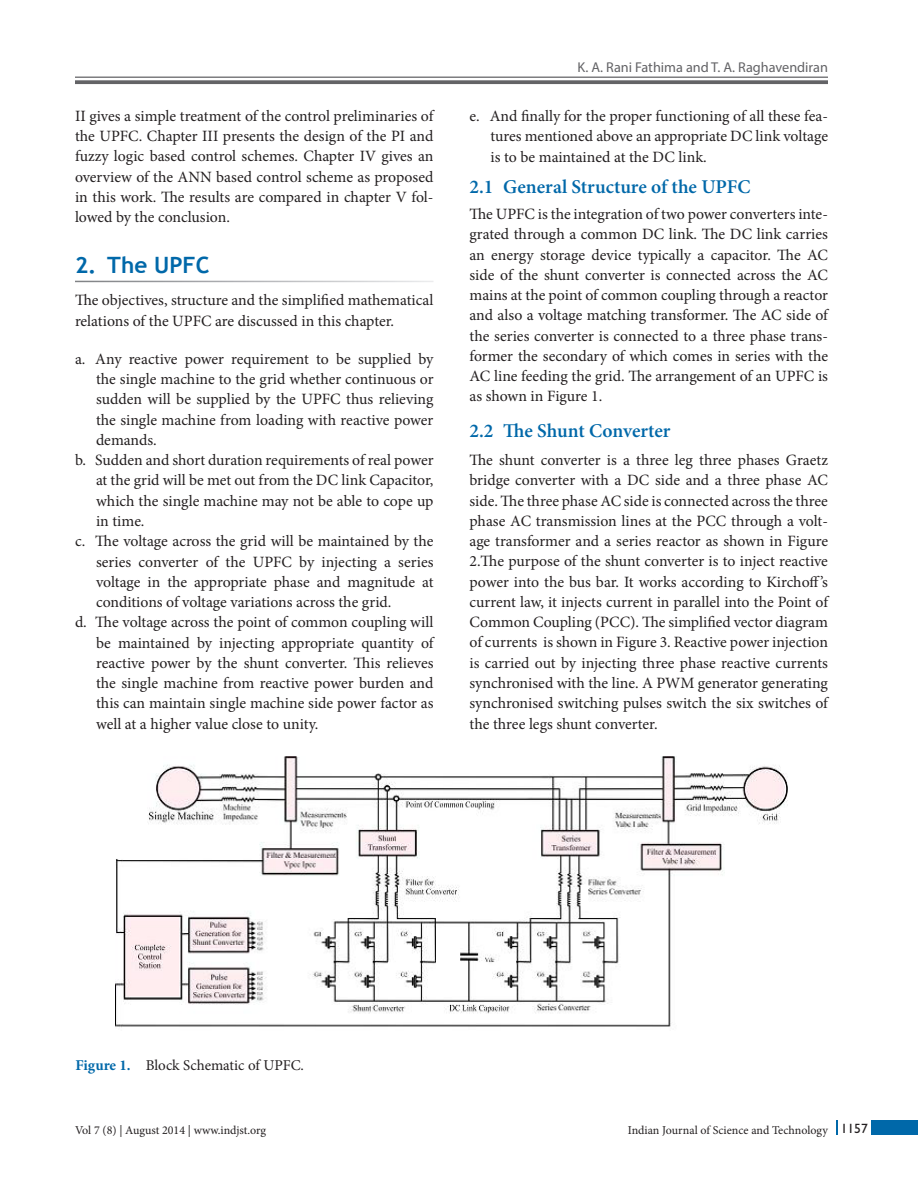
<style>
.page{position:relative;width:918px;height:1188px;background:#fff}
.page>*{position:absolute;margin:0;border:0;box-sizing:border-box;transform-origin:0 0}
.t1{font:700 22.5px "Trebuchet MS";color:#0068a9}
.t2{font:600 19.5px "Minion Pro";color:#0068a9}
.t3{font:15.75px/20.2px "Minion Pro";color:#231f20;text-align:justify}
.t4{font:15px "Minion Pro";color:#231f20}
.t5{font:14.25px "Myriad Pro";color:#636366}
.t6{font:12px "Minion Pro";color:#231f20}
.s1{font-weight:700;color:#0068a9}
.s2{font-family:"Gill Sans";font-size:13.5px}
</style>
<div class="page">
<hr style="left:75px;top:77px;width:753px;height:1px;background:#636366">
<svg style="left:75px;top:80px;width:753px;height:4px;fill:#636366"></svg>
<div style="left:872px;top:1120px;width:46px;height:15px;background:#0068a9"></div>
<svg style="left:836px;top:1120px;width:1px;height:15px"></svg>
<img style="left:115px;top:756px;width:673px;height:271px">
<p class="t3" style="left:75px;top:106px;width:360px">II gives a simple treatment of the control preliminaries of the UPFC. Chapter III presents the design of the PI and fuzzy logic based control schemes. Chapter IV gives an overview of the ANN based control scheme as proposed in this work. The results are compared in chapter V fol&shy;lowed by the conclusion.</p>
<h1 class="t1" style="left:75px;top:251px;width:136px">2. The UPFC</h1>
<p class="t3" style="left:75px;top:290px;width:360px">The objectives, structure and the simplified mathematical relations of the UPFC are discussed in this chapter.</p>
<p class="t3" style="left:75px;top:349px;width:360px">a. Any reactive power requirement to be supplied by</p>
<p class="t3" style="left:96px;top:369px;width:339px">the single machine to the grid whether continuous or</p>
<p class="t3" style="left:96px;top:389px;width:339px">sudden will be supplied by the UPFC thus relieving</p>
<p class="t3" style="left:96px;top:410px;width:339px">the single machine from loading with reactive power</p>
<p class="t3" style="left:96px;top:430px;width:62px">demands.</p>
<p class="t3" style="left:75px;top:450px;width:360px">b. Sudden and short duration requirements of real power</p>
<p class="t3" style="left:96px;top:470px;width:339px">at the grid will be met out from the DC link Capacitor,</p>
<p class="t3" style="left:96px;top:491px;width:339px">which the single machine may not be able to cope up</p>
<p class="t3" style="left:96px;top:511px;width:50px">in time.</p>
<p class="t3" style="left:75px;top:531px;width:360px">c. The voltage across the grid will be maintained by the</p>
<p class="t3" style="left:96px;top:551px;width:339px">series converter of the UPFC by injecting a series</p>
<p class="t3" style="left:96px;top:572px;width:339px">voltage in the appropriate phase and magnitude at</p>
<p class="t3" style="left:96px;top:592px;width:297px">conditions of voltage variations across the grid.</p>
<p class="t3" style="left:75px;top:612px;width:360px">d. The voltage across the point of common coupling will</p>
<p class="t3" style="left:96px;top:632px;width:339px">be maintained by injecting appropriate quantity of</p>
<p class="t3" style="left:96px;top:653px;width:339px">reactive power by the shunt converter. This relieves</p>
<p class="t3" style="left:96px;top:673px;width:339px">the single machine from reactive power burden and</p>
<p class="t3" style="left:96px;top:693px;width:339px">this can maintain single machine side power factor as</p>
<p class="t3" style="left:96px;top:713px;width:224px">well at a higher value close to unity.</p>
<p class="t5" style="left:578px;top:59px;width:252px">K. A. Rani Fathima and T. A. Raghavendiran</p>
<p class="t3" style="left:491px;top:106px;width:339px;text-indent:-21px">e. And finally for the proper functioning of all these fea&shy;tures mentioned above an appropriate DC link voltage is to be maintained at the DC link.</p>
<p class="t2" style="left:470px;top:173px;width:283px">2.1 General Structure of the UPFC</p>
<p class="t3" style="left:470px;top:204px;width:360px">The UPFC is the integration of two power converters inte&shy;grated through a common DC link. The DC link carries an energy storage device typically a capacitor. The AC side of the shunt converter is connected across the AC mains at the point of common coupling through a reactor and also a voltage matching transformer. The AC side of the series converter is connected to a three phase trans&shy;former the secondary of which comes in series with the AC line feeding the grid. The arrangement of an UPFC is as shown in Figure 1.</p>
<p class="t2" style="left:470px;top:418px;width:202px">2.2 The Shunt Converter</p>
<p class="t3" style="left:470px;top:450px;width:360px">The shunt converter is a three leg three phases Graetz bridge converter with a DC side and a three phase AC side. The three phase AC side is connected across the three phase AC transmission lines at the PCC through a volt&shy;age transformer and a series reactor as shown in Figure 2.The purpose of the shunt converter is to inject reactive power into the bus bar. It works according to Kirchoff’s current law, it injects current in parallel into the Point of Common Coupling (PCC). The simplified vector diagram of currents is shown in Figure 3. Reactive power injection is carried out by injecting three phase reactive currents synchronised with the line. A PWM generator generating synchronised switching pulses switch the six switches of the three legs shunt converter.</p>
<p class="t4" style="left:75px;top:1055px;width:230px"><span class="s1">Figure 1.</span> Block Schematic of UPFC.</p>
<p class="t6" style="left:75px;top:1123px;width:193px">Vol 7 (8) | August 2014 | www.indjst.org</p>
<p class="t6" style="left:628px;top:1123px;width:242px">Indian Journal of Science and Technology <span class="s2">1157</span></p>
</div>
